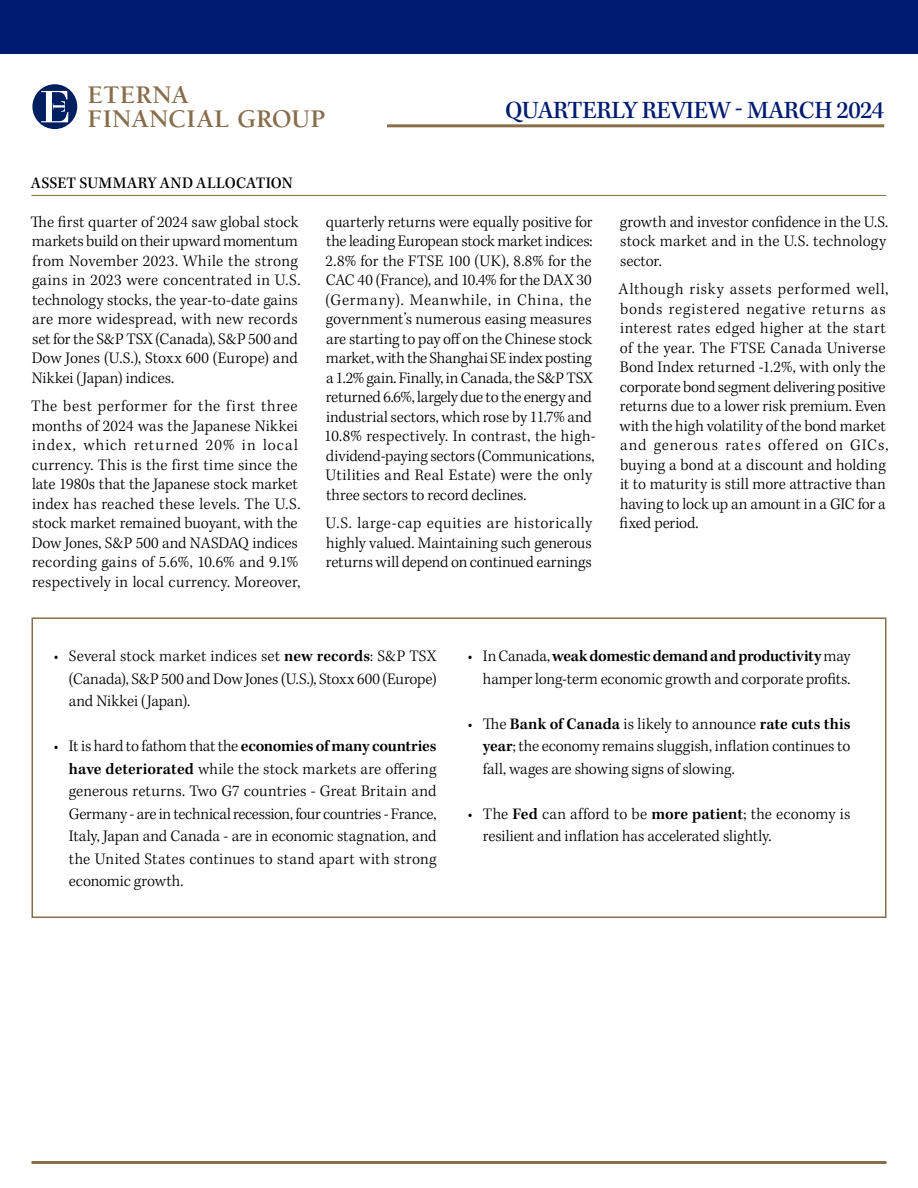
<style>
.page{position:relative;width:918px;height:1188px;background:#fff}
.page>*{position:absolute;margin:0;border:0;box-sizing:border-box;transform-origin:0 0}
.t1{font:700 26.1px/24.3px "Berkeley";color:#886d4b}
.t2{font:500 25.5px "Kepler Std";letter-spacing:-.02em;color:#001b71}
.t3{font:300 16.5px/19.5px "Kepler Std";letter-spacing:.005em;color:#000}
.t4{font:500 16.5px "Kepler Std";letter-spacing:.01em;color:#000}
.s1{font-weight:600}
</style>
<div class="page">
<div style="left:0;top:0;width:918px;height:54px;background:#001b71"></div>
<hr style="left:32px;top:1161px;width:854px;height:3px;background:#8a6e4a">
<svg style="left:32px;top:83px;width:46px;height:47px"></svg>
<div style="left:31px;top:83px;width:48px;height:48px;border:2px solid #fff;border-radius:50%"></div>
<svg style="left:41px;top:91px;width:27px;height:31px"></svg>
<hr style="left:32px;top:195px;width:854px;height:1px;background:#8a6e4a">
<div style="left:32px;top:617px;width:854px;height:301px;border:2px solid #8a6e4a"></div>
<hr style="left:387px;top:124px;width:497px;height:3px;background:#8a6e4a">
<h1 class="t1" style="left:88px;top:83px;width:239px">ETERNA<br>FINANCIAL GROUP</h1>
<h2 class="t2" style="left:505px;top:95px;width:381px">QUARTERLY REVIEW - MARCH 2024</h2>
<p class="t4" style="left:31px;top:173px;width:263px">ASSET SUMMARY AND ALLOCATION</p>
<p class="t3" style="left:31px;top:212px;width:271px">The first quarter of 2024 saw global stock markets build on their upward momentum from November 2023. While the strong gains in 2023 were concentrated in U.S. technology stocks, the year-to-date gains are more widespread, with new records set for the S&amp;P TSX (Canada), S&amp;P 500 and Dow Jones (U.S.), Stoxx 600 (Europe) and Nikkei (Japan) indices.</p>
<p class="t3" style="left:31px;top:397px;width:271px">The best performer for the first three months of 2024 was the Japanese Nikkei index, which returned 20% in local currency. This is the first time since the late 1980s that the Japanese stock market index has reached these levels. The U.S. stock market remained buoyant, with the Dow Jones, S&amp;P 500 and NASDAQ indices recording gains of 5.6%, 10.6% and 9.1% respectively in local currency. Moreover,</p>
<p class="t3" style="left:324px;top:212px;width:273px">quarterly returns were equally positive for the leading European stock market indices:<br>2.8% for the FTSE 100 (UK), 8.8% for the CAC 40 (France), and 10.4% for the DAX 30 (Germany). Meanwhile, in China, the government’s numerous easing measures are starting to pay off on the Chinese stock market, with the Shanghai SE index posting a 1.2% gain. Finally, in Canada, the S&amp;P TSX returned 6.6%, largely due to the energy and industrial sectors, which rose by 11.7% and 10.8% respectively. In contrast, the high&shy;dividend-paying sectors (Communications, Utilities and Real Estate) were the only three sectors to record declines.</p>
<p class="t3" style="left:326px;top:514px;width:268px;text-align:justify">U.S. large-cap equities are historically highly valued. Maintaining such generous returns will depend on continued earnings</p>
<p class="t3" style="left:620px;top:212px;width:270px">growth and investor confidence in the U.S. stock market and in the U.S. technology sector.</p>
<p class="t3" style="left:619px;top:280px;width:271px">Although risky assets performed well, bonds registered negative returns as interest rates edged higher at the start of the year. The FTSE Canada Universe Bond Index returned -1.2%, with only the corporate bond segment delivering positive returns due to a lower risk premium. Even with the high volatility of the bond market and generous rates offered on GICs, buying a bond at a discount and holding it to maturity is still more attractive than having to lock up an amount in a GIC for a fixed period.</p>
<p class="t3" style="left:69px;top:645px;width:369px;line-height:22.5px;text-align:justify;text-indent:-15px">• Several stock market indices set <span class="s1">new records</span>: S&amp;P TSX (Canada), S&amp;P 500 and Dow Jones (U.S.), Stoxx 600 (Europe) and Nikkei (Japan).</p>
<p class="t3" style="left:69px;top:735px;width:369px;line-height:22.5px;text-align:justify;text-indent:-15px">• It is hard to fathom that the <span class="s1">economies of many countries have deteriorated</span> while the stock markets are offering generous returns. Two G7 countries - Great Britain and Germany - are in technical recession, four countries - France, Italy, Japan and Canada - are in economic stagnation, and the United States continues to stand apart with strong economic growth.</p>
<p class="t3" style="left:468px;top:646px;width:384px;line-height:22.5px;text-align:right">• In Canada, <span class="s1">weak domestic demand and productivity</span> may hamper long-term economic growth and corporate profits.</p>
<p class="t3" style="left:483px;top:713px;width:369px;line-height:22.5px;text-align:justify;text-indent:-15px">• The <span class="s1">Bank of Canada</span> is likely to announce <span class="s1">rate cuts this year</span>; the economy remains sluggish, inflation continues to fall, wages are showing signs of slowing.</p>
<p class="t3" style="left:483px;top:803px;width:369px;line-height:22.5px;text-indent:-15px">• The <span class="s1">Fed</span> can afford to be <span class="s1">more patient</span>; the economy is resilient and inflation has accelerated slightly.</p>
</div>
